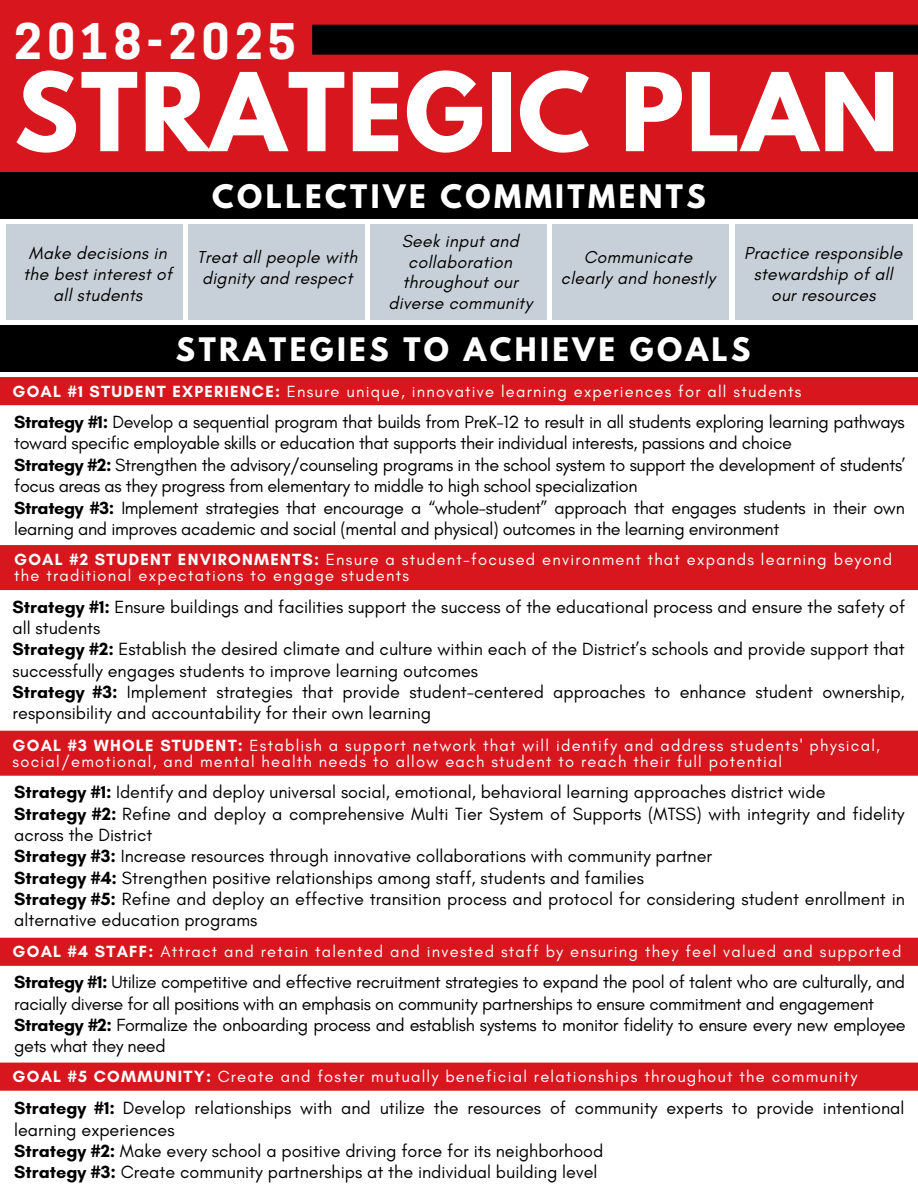
<style>
.page{position:relative;width:918px;height:1188px;background:#fff}
.page>*{position:absolute;margin:0;border:0;box-sizing:border-box;transform-origin:0 0}
.t1{font:700 96.15px "League Spartan";letter-spacing:.02em;color:#fff}
.t2{font:700 46.05px "Cooper Hewitt";letter-spacing:.12em;color:#fff}
.t3{font:700 28.65px "League Spartan";letter-spacing:.12em;color:#fff}
.t4{font:18px/21.3px "Glacial Indifference";color:#000}
.t5{font:18px/21.3px "Glacial Indifference";letter-spacing:-.02em;color:#000}
.t6{font:italic 17.7px/20.7px "Glacial Indifference";letter-spacing:.015em;color:#000;text-align:center}
.t7{font:italic 17.55px/20.5px "Glacial Indifference";letter-spacing:.015em;color:#000}
.t8{font:16.5px/15.8px "Glacial Indifference";letter-spacing:.075em;color:#fff}
.s1{font-weight:700}
</style>
<div class="page">
<div style="left:0;top:0;width:918px;height:173px;background:#d8161d"></div>
<div style="left:312px;top:25px;width:606px;height:30px;background:#000"></div>
<div style="left:0;top:172px;width:918px;height:47px;background:#000"></div>
<div style="left:6px;top:224px;width:176px;height:96px;background:#c7d0d8"></div>
<div style="left:188px;top:224px;width:177px;height:96px;background:#c7d0d8"></div>
<div style="left:370px;top:224px;width:177px;height:96px;background:#c7d0d8"></div>
<div style="left:553px;top:224px;width:176px;height:96px;background:#c7d0d8"></div>
<div style="left:735px;top:224px;width:178px;height:96px;background:#c7d0d8"></div>
<div style="left:0;top:377px;width:918px;height:28px;background:#d8161d"></div>
<div style="left:0;top:325px;width:918px;height:46px;background:#000"></div>
<div style="left:0;top:545px;width:918px;height:45px;background:#d8161d"></div>
<div style="left:0;top:731px;width:918px;height:45px;background:#d8161d"></div>
<div style="left:0;top:938px;width:918px;height:28px;background:#d8161d"></div>
<div style="left:0;top:1063px;width:918px;height:28px;background:#d8161d"></div>
<h2 class="t2" style="left:14px;top:24px;width:283px">2018-2025</h2>
<h1 class="t1" style="left:14px;top:65px;width:886px">STRATEGIC PLAN</h1>
<h3 class="t3" style="left:212px;top:183px;width:495px">COLLECTIVE COMMITMENTS</h3>
<p class="t6" style="left:23px;top:243px;width:150px">Make decisions in the best interest of all students</p>
<p class="t7" style="left:197px;top:247px;width:162px">Treat all people with dignity and respect</p>
<p class="t6" style="left:388px;top:231px;width:145px">Seek input and collaboration throughout our diverse community</p>
<p class="t7" style="left:561px;top:247px;width:156px;text-align:center">Communicate clearly and honestly</p>
<p class="t6" style="left:744px;top:243px;width:160px">Practice responsible stewardship of all our resources</p>
<h3 class="t3" style="left:176px;top:336px;width:576px">STRATEGIES TO ACHIEVE GOALS</h3>
<p class="t8" style="left:13px;top:384px;width:790px"><span class="s1">GOAL #1 STUDENT EXPERIENCE:</span> Ensure unique, innovative learning experiences for all students</p>
<p class="t5" style="left:14px;top:411px;width:893px"><span class="s1">Strategy #1:</span> Develop a sequential program that builds from PreK-12 to result in all students exploring learning pathways toward specific employable skills or education that supports their individual interests, passions and choice<br><span class="s1">Strategy #2:</span> Strengthen the advisory/counseling programs in the school system to support the development of students’ focus areas as they progress from elementary to middle to high school specialization<br><span class="s1">Strategy #3:</span> Implement strategies that encourage a “whole-student” approach that engages students in their own learning and improves academic and social (mental and physical) outcomes in the learning environment</p>
<p class="t8" style="left:14px;top:552px;width:879px"><span class="s1">GOAL #2 STUDENT ENVIRONMENTS:</span> Ensure a student-focused environment that expands learning beyond the traditional expectations to engage students</p>
<p class="t4" style="left:13px;top:596px;width:894px"><span class="s1">Strategy #1:</span> Ensure buildings and facilities support the success of the educational process and ensure the safety of all students<br><span class="s1">Strategy #2:</span> Establish the desired climate and culture within each of the District’s schools and provide support that successfully engages students to improve learning outcomes<br><span class="s1">Strategy #3:</span> Implement strategies that provide student-centered approaches to enhance student ownership, responsibility and accountability for their own learning</p>
<p class="t8" style="left:13px;top:737px;width:869px"><span class="s1">GOAL #3 WHOLE STUDENT:</span> Establish a support network that will identify and address students' physical, social/emotional, and mental health needs to allow each student to reach their full potential</p>
<p class="t4" style="left:14px;top:781px;width:892px"><span class="s1">Strategy #1:</span> Identify and deploy universal social, emotional, behavioral learning approaches district wide<br><span class="s1">Strategy #2:</span> Refine and deploy a comprehensive Multi Tier System of Supports (MTSS) with integrity and fidelity across the District<br><span class="s1">Strategy #3:</span> Increase resources through innovative collaborations with community partner<br><span class="s1">Strategy #4:</span> Strengthen positive relationships among staff, students and families<br><span class="s1">Strategy #5:</span> Refine and deploy an effective transition process and protocol for considering student enrollment in alternative education programs</p>
<p class="t8" style="left:13px;top:944px;width:890px"><span class="s1">GOAL #4 STAFF:</span> Attract and retain talented and invested staff by ensuring they feel valued and supported</p>
<p class="t5" style="left:14px;top:971px;width:893px"><span class="s1">Strategy #1:</span> Utilize competitive and effective recruitment strategies to expand the pool of talent who are culturally, and racially diverse for all positions with an emphasis on community partnerships to ensure commitment and engagement <span class="s1">Strategy #2:</span> Formalize the onboarding process and establish systems to monitor fidelity to ensure every new employee gets what they need</p>
<p class="t8" style="left:13px;top:1069px;width:846px"><span class="s1">GOAL #5 COMMUNITY:</span> Create and foster mutually beneficial relationships throughout the community</p>
<p class="t4" style="left:14px;top:1097px;width:892px"><span class="s1">Strategy #1:</span> Develop relationships with and utilize the resources of community experts to provide intentional learning experiences<br><span class="s1">Strategy #2:</span> Make every school a positive driving force for its neighborhood<br><span class="s1">Strategy #3:</span> Create community partnerships at the individual building level</p>
</div>
